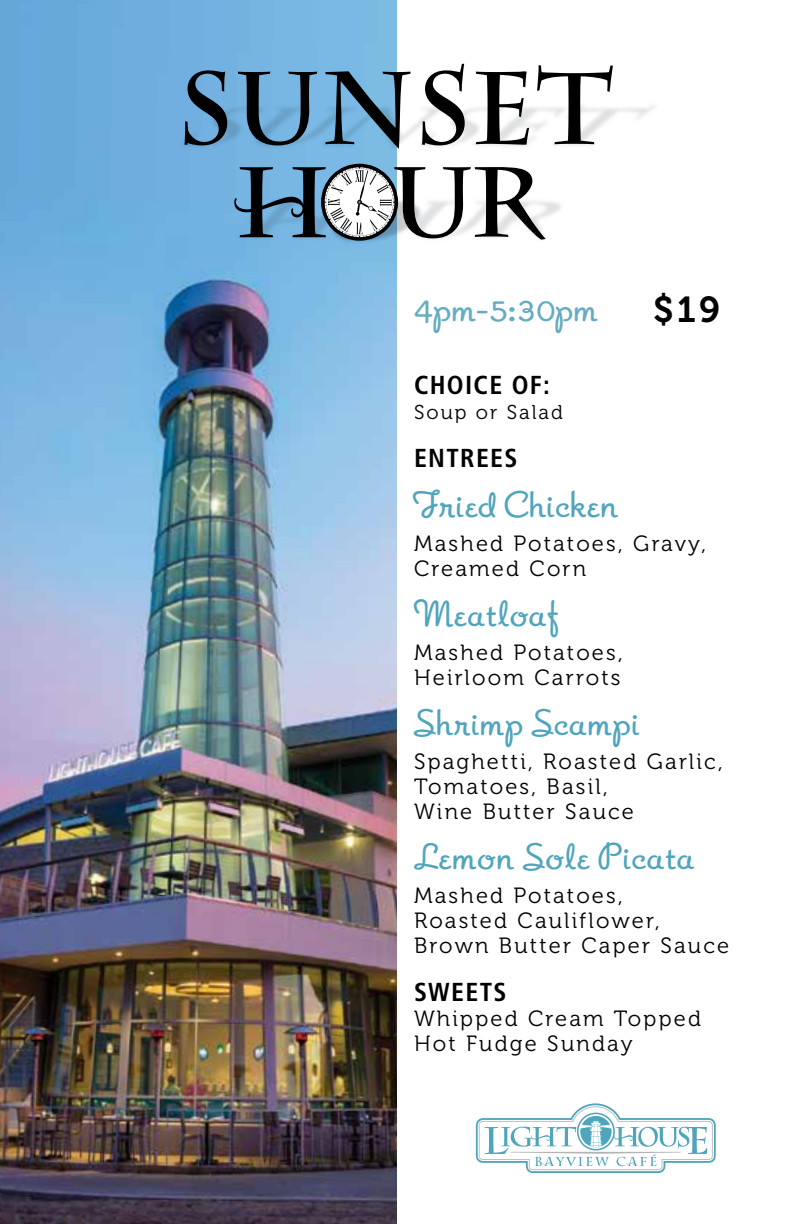
<style>
.page{position:relative;width:792px;height:1224px;background:#fff}
.page>*{position:absolute;margin:0;border:0;box-sizing:border-box;transform-origin:0 0}
.t1{font:38px "Romany Script";color:#50a5bc}
.t2{font:38px "Romany Script";color:#64acc1}
.t3{font:36px "Museo 700";color:#000}
.t4{font:700 condensed 26px "Frutiger";letter-spacing:.05em;color:#000}
.t5{font:22px/25px "Museo 300";letter-spacing:.1em;color:#000}
.t6{font:20px "Museo 300";letter-spacing:.1em;color:#000}
</style>
<div class="page">
<img style="left:0;top:0;width:396px;height:1224px">
<svg style="left:475px;top:1103px;width:241px;height:70px"></svg>
<img style="left:149px;top:237px;width:248px;height:25px">
<svg style="left:234px;top:237px;width:312px;height:7px"></svg>
<img style="left:126px;top:33px;width:529px;height:204px">
<svg style="left:184px;top:70px;width:43px;height:75px;background:#476f8d"></svg>
<svg style="left:238px;top:72px;width:79px;height:73px;background:#5481a0"></svg>
<svg style="left:325px;top:71px;width:86px;height:78px;background:#678ca5"></svg>
<svg style="left:422px;top:64px;width:43px;height:81px"></svg>
<svg style="left:476px;top:71px;width:53px;height:74px"></svg>
<svg style="left:537px;top:65px;width:76px;height:79px"></svg>
<h1 class="t2" style="left:414px;top:288px;width:187px">4pm-5:30pm</h1>
<h2 class="t3" style="left:653px;top:290px;width:68px">$19</h2>
<p class="t4" style="left:414px;top:370px;width:137px">CHOICE OF:</p>
<p class="t6" style="left:414px;top:401px;width:150px">Soup or Salad</p>
<p class="t4" style="left:414px;top:443px;width:105px">ENTREES</p>
<h1 class="t1" style="left:414px;top:484px;width:207px">Fried Chicken</h1>
<p class="t5" style="left:414px;top:531px;width:294px">Mashed Potatoes, Gravy,<br>Creamed Corn</p>
<h1 class="t1" style="left:414px;top:593px;width:147px">Meatloaf</h1>
<p class="t5" style="left:414px;top:640px;width:210px">Mashed Potatoes,<br>Heirloom Carrots</p>
<h1 class="t1" style="left:414px;top:702px;width:228px">Shrimp Scampi</h1>
<p class="t5" style="left:414px;top:749px;width:310px">Spaghetti, Roasted Garlic,<br>Tomatoes, Basil,<br>Wine Butter Sauce</p>
<h1 class="t1" style="left:414px;top:836px;width:283px">Lemon Sole Picata</h1>
<p class="t5" style="left:414px;top:883px;width:317px">Mashed Potatoes,<br>Roasted Cauliflower,<br>Brown Butter Caper Sauce</p>
<p class="t4" style="left:414px;top:977px;width:94px">SWEETS</p>
<p class="t5" style="left:414px;top:1006px;width:288px">Whipped Cream Topped<br>Hot Fudge Sunday</p>
</div>
